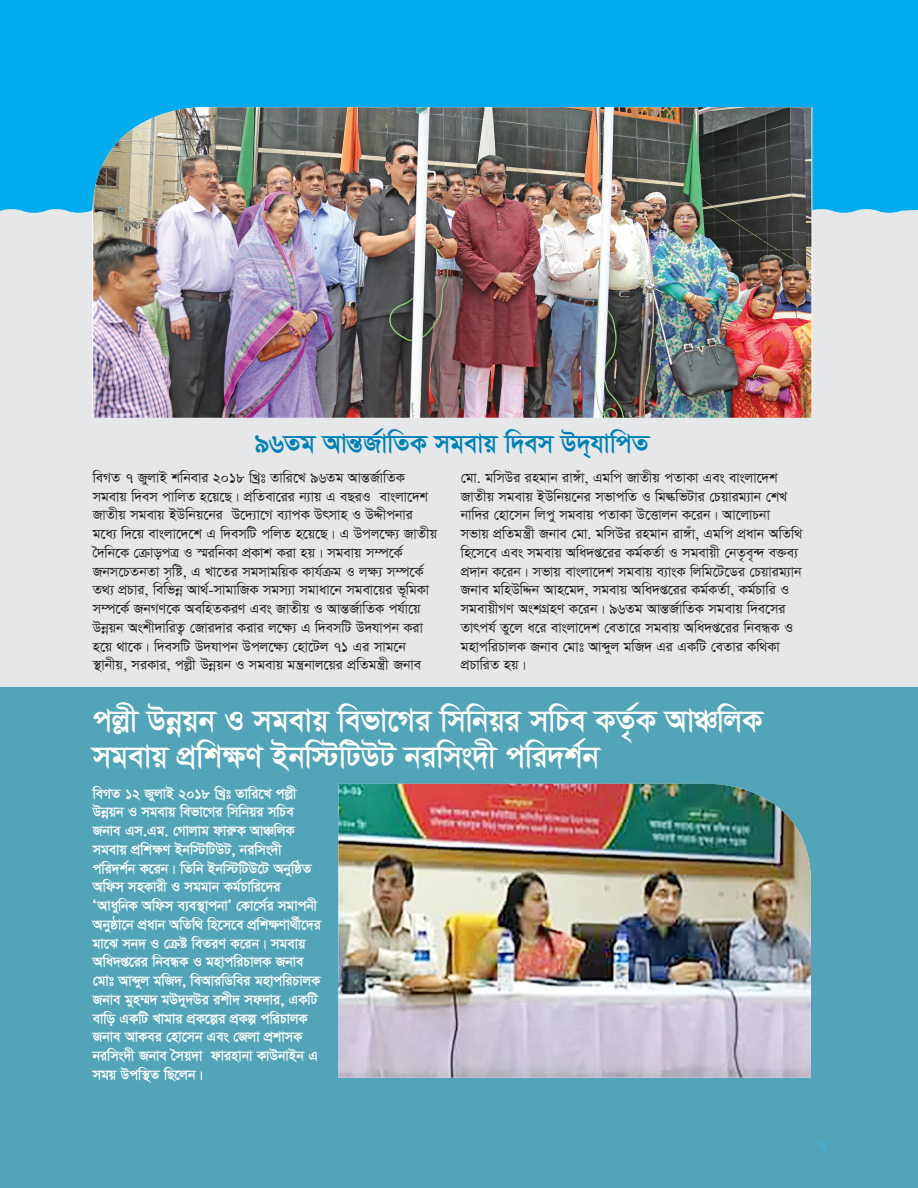
<style>
.page{position:relative;width:918px;height:1188px;background:#fff}
.page>*{position:absolute;margin:0;border:0;box-sizing:border-box;transform-origin:0 0}
.t1{font:700 36px/36px "Sutonny MJ";color:#fff}
.t2{font:700 30px "Sutonny MJ";color:#0082b5}
.t3{font:700 19.8px "Sutonny MJ";color:#42b3da}
.t4{font:16.5px/18.8px "Sutonny MJ";color:#231f20}
.t5{font:700 16.5px/18.8px "Sutonny MJ";color:#fff}
</style>
<div class="page">
<hr style="left:0;top:128px;width:3px;height:1060px;background:#e6e7e9">
<div style="left:1px;top:122px;width:917px;height:1066px;background:#e6e7e9"></div>
<div style="left:0;top:0;width:918px;height:213px;background:#00aced"></div>
<div style="left:0;top:688px;width:918px;height:500px;background:#52a4b8"></div>
<img style="left:93px;top:107px;width:718px;height:311px">
<img style="left:338px;top:784px;width:473px;height:294px">
<p class="t2" style="left:255px;top:427px;width:396px">96ZG AVŠÍR©VWZK MGEVQ W`EM D`&amp;HVWCZ</p>
<p class="t4" style="left:93px;top:469px;width:346px">WEMZ 7 RYJVB KWBEVI 2018 WLªT ZVWI‡L 96ZG AVŠÍR©VWZK MGEVQ W`EM CVWJZ N‡Q‡Q| CÖWZEV‡II B¨VQ G EQII EVSJV‡`K RVZXQ MGEVQ BDWBQ‡BI D‡`¨V‡M E¨VCK DRMVN I DÏXCBVI G‡A¨ W`‡Q EVSJV‡`‡K G W`EMWU CWJZ N‡Q‡Q| G DCJ‡Ÿ¨ RVZXQ ˆ`WB‡K †ΜVOCÎ I ¯§IWBKV CÖKVK KIV NQ| MGEVQ M¤Ú‡K© RBM‡PZBZV M…WÓ, G LV‡ZI MGMVGWQK KVH©ΜG I J¶¨ M¤Ú‡K© Z_¨ CÖPVI, WEWFBŒ AV_©-MVGVWRK MGM¨V MGVAV‡B MGEV‡QI F~WGKV M¤Ú‡K© RBMY‡K AEWNZKIY GES RVZXQ I AVŠÍR©VWZK CH©V‡Q DBŒQB ASKX`VWIZ¡ †RVI`VI KIVI J‡¶¨ G W`EMWU D`HVCB KIV N‡Q _V‡K| W`EMWU D`HVCB DCJ‡¶¨ †NV‡UJ 71 GI MVG‡B ¯’VBXQ, MIKVI, CJØX DBŒQB I MGEVQ GŠ¿BVJ‡QI CÖWZGŠ¿X RBVE</p>
<p class="t4" style="left:461px;top:469px;width:343px">†GV. GWMDI INGVB IV½UV, GGWC RVZXQ CZVKV GES EVSJV‡`K RVZXQ MGEVQ BDWBQ‡BI MFVCWZ I WGÉWFUVI †PQVIG¨VB †KL BVW`I †NV‡MB WJCYMGEVQ CZVKV D‡ËVJB K‡IB| AV‡JVPBV<br>MFVQ CÖWZGŠ¿X RBVE †GV. GWMDI INGVB IV½UV, GGWC CÖAVB AWZW_ WN‡M‡E GES MGEVQ AWA`ß‡II KG©KZ©V I MGEVQX †BZ…E„›` E³E¨ CÖ`VB K‡IB| MFVQ EVSJV‡`K MGEVQ E¨VSK WJWG‡U‡WI †PQVIG¨VB RBVE GWNDWÏB AVN‡G`, MGEVQ AWA`ß‡II KG©KZ©V, KG©PVWI I MGEVQXMY ASKMÖNY K‡IB| 96ZG AVŠÍR©VWZK MGEVQ W`E‡MI ZVRCH© ZY‡J A‡I EVSJV‡`K †EZV‡I MGEVQ AWA`ß‡II WBEÜK I GNVCWIPVJK RBVE †GVT AVÃYJ GWR` GI GKWU †EZVI KW_KV CÖPVWIZ NQ|</p>
<p class="t1" style="left:93px;top:704px;width:671px">CJØX DBŒQB I MGEVQ WEFV‡MI WMWBQI MWPE KZ…©K AVÂWJK<br>MGEVQ CÖWKŸY BBW÷WUDU BIWMS`X CWI`K©B</p>
<p class="t5" style="left:93px;top:785px;width:230px">WEMZ 12 RYJVB 2018 WLªT ZVWI‡L CJØX DBŒQB I MGEVQ WEFV‡MI WMWBQI MWPE RBVE GM.GG. †MVJVG DVIÆK AVÂWJK MGEVQ CÖWKŸY BBW÷WUDU, BIWMS`X CWI`K©B K‡IB| WZWB BBW÷WUD‡U ABYWÔZ AWDM MNKVIX I MGGVB KG©PVWI‡`I ÔAVAYWBK AWDM E¨E¯’VCBVÕ †KV‡M©I MGVCBX ABYÔV‡B CÖAVB AWZW_ WN‡M‡E CÖWKŸYV_©X‡`I GV‡S MB` I †ΜÓ WEZIY K‡IB| MGEVQ AWA`ß‡II WBEÜK I GNVCWIPVJK RBVE †GVT AVÃYJ GWR`, WEAVIWWWEI GNVCWIPVJK RBVE GYN¤§` GD`Y`DI IKX` MD`VI, GKWU EVWO GKWU LVGVI CÖK‡ÍI CÖKÍ CWIPVJK RBVE AVKEI †NV‡MB GES †RJV CÖKVMK BIWMS`X RBVE ˆMQ`V DVINVBV KVDBVBB G MGQ DCW¯’Z WQ‡JB|</p>
<p class="t3" style="left:817px;top:1135px;width:11px">7</p>
</div>
